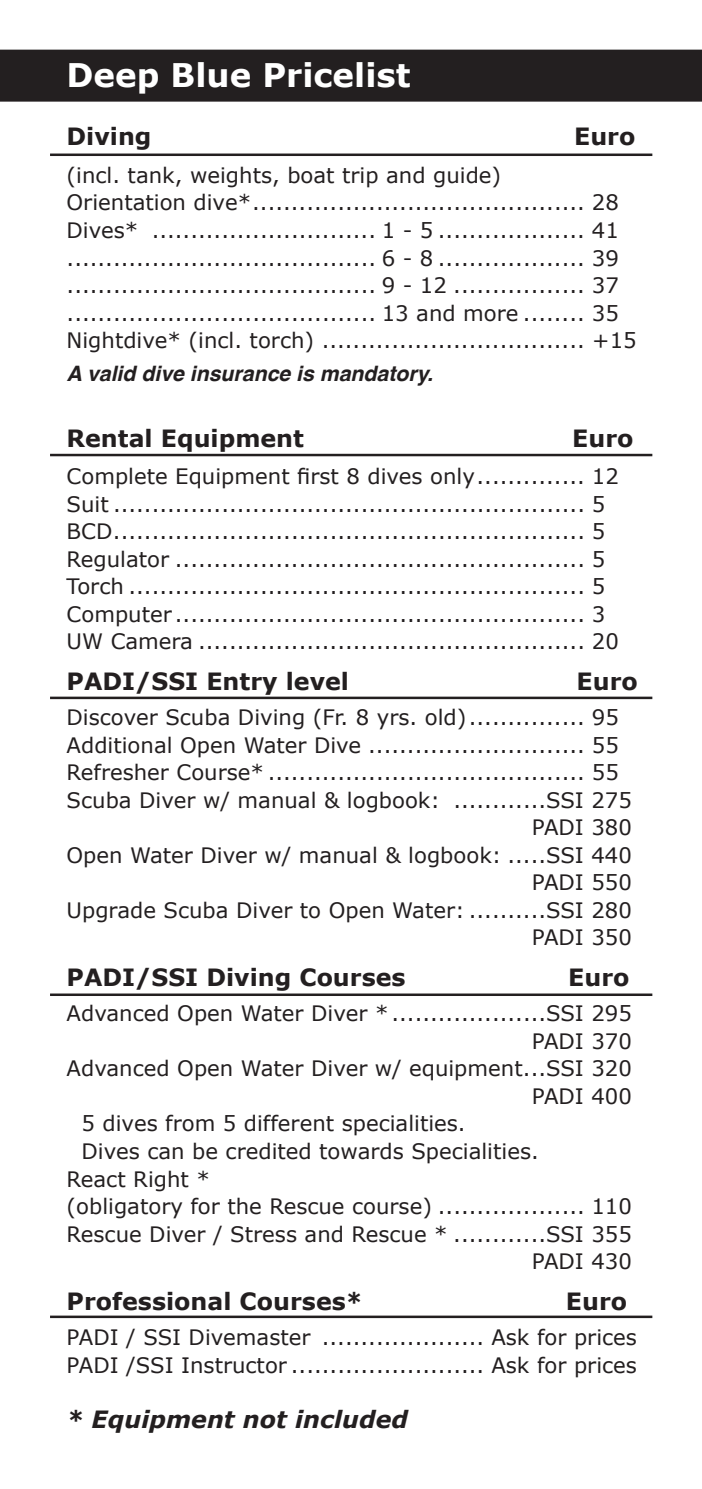
<style>
.page{position:relative;width:702px;height:1489px;background:#fff}
.page>*{position:absolute;margin:0;border:0;box-sizing:border-box;transform-origin:0 0}
.t1{font:700 32.5px "Verdana";color:#fff}
.t2{font:700 23.75px "Verdana";color:#231f20}
.t3{font:italic 700 23.75px "Verdana";color:#231f20}
.t4{font:21.25px/27.5px "Verdana";color:#231f20}
.t5{font:italic 700 21.25px "Helvetica";color:#231f20}
</style>
<div class="page">
<hr style="left:50px;top:153px;width:602px;height:3px;background:#231f20">
<hr style="left:50px;top:454px;width:602px;height:2px;background:#231f20">
<hr style="left:50px;top:696px;width:602px;height:3px;background:#231f20">
<div style="left:0;top:50px;width:702px;height:52px;background:#231f20"></div>
<hr style="left:50px;top:993px;width:602px;height:2px;background:#231f20">
<hr style="left:50px;top:1315px;width:602px;height:2px;background:#231f20">
<p class="t1" style="left:67px;top:54px;width:345px">Deep Blue Pricelist</p>
<p class="t2" style="left:67px;top:121px;width:86px">Diving</p>
<p class="t2" style="left:574px;top:121px;width:63px">Euro</p>
<p class="t4" style="left:67px;top:162px;width:436px">(incl. tank, weights, boat trip and guide)</p>
<p class="t4" style="left:67px;top:189px;width:554px">Orientation dive*........................................... 28<br>Dives* ............................. 1 - 5 ................... 41</p>
<p class="t4" style="left:67px;top:244px;width:554px">........................................ 6 - 8 ................... 39</p>
<p class="t4" style="left:67px;top:272px;width:554px">........................................ 9 - 12 ................. 37 ........................................ 13 and more ........ 35</p>
<p class="t4" style="left:67px;top:327px;width:571px">Nightdive* (incl. torch) .................................. +15</p>
<p class="t5" style="left:67px;top:355px;width:368px">A valid dive insurance is mandatory.</p>
<p class="t2" style="left:67px;top:422px;width:239px">Rental Equipment</p>
<p class="t2" style="left:572px;top:422px;width:63px">Euro</p>
<p class="t4" style="left:67px;top:463px;width:554px">Complete Equipment first 8 dives only.............. 12<br>Suit ............................................................. 5</p>
<p class="t4" style="left:67px;top:518px;width:540px">BCD............................................................. 5</p>
<p class="t4" style="left:67px;top:545px;width:540px">Regulator ..................................................... 5</p>
<p class="t4" style="left:67px;top:573px;width:540px">Torch ........................................................... 5</p>
<p class="t4" style="left:67px;top:600px;width:540px">Computer ..................................................... 3</p>
<p class="t4" style="left:67px;top:628px;width:554px">UW Camera .................................................. 20</p>
<p class="t2" style="left:67px;top:666px;width:284px">PADI/SSI Entry level</p>
<p class="t2" style="left:576px;top:666px;width:63px">Euro</p>
<p class="t4" style="left:67px;top:704px;width:554px">Discover Scuba Diving (Fr. 8 yrs. old)............... 95</p>
<p class="t4" style="left:67px;top:731px;width:554px">Additional Open Water Dive ............................ 55<br>Refresher Course* ......................................... 55</p>
<p class="t4" style="left:67px;top:786px;width:567px">Scuba Diver w/ manual &amp; logbook: ............SSI 275</p>
<p class="t4" style="left:531px;top:814px;width:102px">PADI 380</p>
<p class="t4" style="left:67px;top:841px;width:567px">Open Water Diver w/ manual &amp; logbook: .....SSI 440</p>
<p class="t4" style="left:531px;top:869px;width:102px">PADI 550</p>
<p class="t4" style="left:67px;top:896px;width:567px">Upgrade Scuba Diver to Open Water: ..........SSI 280</p>
<p class="t4" style="left:531px;top:924px;width:102px">PADI 350</p>
<p class="t2" style="left:67px;top:962px;width:340px">PADI/SSI Diving Courses</p>
<p class="t2" style="left:568px;top:962px;width:63px">Euro</p>
<p class="t4" style="left:67px;top:1000px;width:567px">Advanced Open Water Diver *....................SSI 295</p>
<p class="t4" style="left:531px;top:1027px;width:102px">PADI 370</p>
<p class="t4" style="left:67px;top:1055px;width:567px">Advanced Open Water Diver w/ equipment...SSI 320</p>
<p class="t4" style="left:531px;top:1082px;width:102px">PADI 400</p>
<p class="t4" style="left:82px;top:1110px;width:385px">5 dives from 5 different specialities.</p>
<p class="t4" style="left:82px;top:1137px;width:459px">Dives can be credited towards Specialities.</p>
<p class="t4" style="left:67px;top:1165px;width:145px">React Right *</p>
<p class="t4" style="left:67px;top:1192px;width:567px">(obligatory for the Rescue course) ................... 110</p>
<p class="t4" style="left:67px;top:1220px;width:567px">Rescue Diver / Stress and Rescue * ............SSI 355</p>
<p class="t4" style="left:531px;top:1247px;width:102px">PADI 430</p>
<p class="t2" style="left:67px;top:1285px;width:297px">Professional Courses*</p>
<p class="t2" style="left:566px;top:1285px;width:63px">Euro</p>
<p class="t4" style="left:67px;top:1323px;width:572px">PADI / SSI Divemaster ..................... Ask for prices</p>
<p class="t4" style="left:67px;top:1351px;width:572px">PADI /SSI Instructor ......................... Ask for prices</p>
<p class="t3" style="left:67px;top:1403px;width:343px">* Equipment not included</p>
</div>
